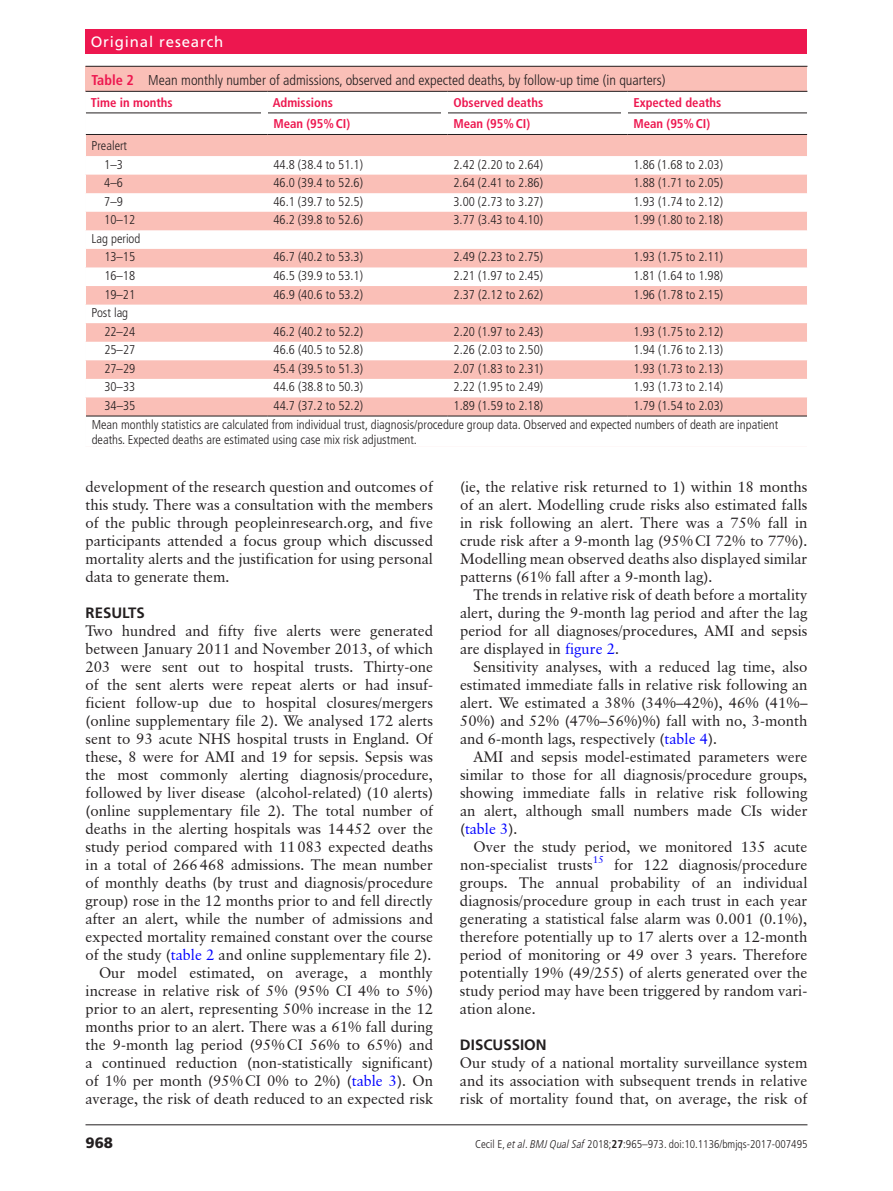
<style>
.page{position:relative;width:893px;height:1191px;background:#fff}
.page>*{position:absolute;margin:0;border:0;box-sizing:border-box;transform-origin:0 0}
.t1{font:15px/18px "Classical Garamond BT";color:#231f20;text-align:justify}
.t2{font:700 15px "Frutiger LT Std";color:#231f20}
.t3{font:15px "Frutiger LT Std";letter-spacing:.055em;color:#fff}
.t4{font:900 15px "Frutiger LT Std";color:#231f20}
.t5{font:300 condensed 14.25px "Frutiger LT Pro";color:#231f20}
.t6{font:300 condensed 12.75px/18.6px "Frutiger LT Pro";color:#231f20}
.t7{font:700 condensed 12.75px "Frutiger LT Pro";color:#ed174f}
.t8{font:300 condensed 11.25px "Frutiger LT Pro";color:#231f20}
.t9{font:9.9px "Classical Garamond BT";color:#00f}
.s1{font-weight:700;color:#ed174f}
.s2{color:#00f}
.s3{font-style:italic}
.s4{font-weight:700}
</style>
<div class="page">
<hr style="left:86px;top:1124px;width:721px;height:1px;background:#231f20">
<div style="left:86px;top:30px;width:721px;height:24px;background:#ed174f"></div>
<div style="left:86px;top:66px;width:721px;height:381px;background:#fabfb7"></div>
<hr style="left:86px;top:66px;width:721px;height:1px;background:#231f20">
<div style="left:86px;top:92px;width:721px;height:355px;background:#fff"></div>
<svg style="left:86px;top:135px;width:721px;height:281px"></svg>
<svg style="left:86px;top:156px;width:721px;height:241px;fill:#fff"></svg>
<hr style="left:85px;top:91px;width:182px;height:1px;background:#231f20">
<hr style="left:267px;top:91px;width:180px;height:1px;background:#231f20">
<hr style="left:447px;top:91px;width:180px;height:1px;background:#231f20">
<hr style="left:627px;top:91px;width:181px;height:1px;background:#231f20">
<hr style="left:86px;top:113px;width:181px;height:1px;background:#231f20">
<hr style="left:86px;top:134px;width:181px;height:1px;background:#231f20">
<hr style="left:267px;top:113px;width:180px;height:1px;background:#231f20">
<hr style="left:267px;top:134px;width:180px;height:1px;background:#231f20">
<hr style="left:447px;top:113px;width:180px;height:1px;background:#231f20">
<hr style="left:447px;top:134px;width:180px;height:1px;background:#231f20">
<hr style="left:627px;top:113px;width:180px;height:1px;background:#231f20">
<hr style="left:627px;top:134px;width:180px;height:1px;background:#231f20">
<hr style="left:86px;top:416px;width:181px;height:1px;background:#231f20">
<hr style="left:267px;top:416px;width:180px;height:1px;background:#231f20">
<hr style="left:447px;top:416px;width:180px;height:1px;background:#231f20">
<hr style="left:627px;top:416px;width:180px;height:1px;background:#231f20">
<svg style="left:261px;top:111px;width:6px;height:4px"></svg>
<svg style="left:441px;top:111px;width:6px;height:4px"></svg>
<svg style="left:621px;top:111px;width:6px;height:4px"></svg>
<p class="t3" style="left:91px;top:33px;width:134px">Original research</p>
<p class="t5" style="left:92px;top:72px;width:575px"><span class="s1">Table 2</span> Mean monthly number of admissions, observed and expected deaths, by follow-up time (in quarters)</p>
<p class="t7" style="left:91px;top:95px;width:83px">Time in months</p>
<p class="t7" style="left:273px;top:95px;width:62px">Admissions</p>
<p class="t7" style="left:453px;top:95px;width:91px">Observed deaths</p>
<p class="t7" style="left:633px;top:95px;width:89px">Expected deaths</p>
<p class="t7" style="left:273px;top:116px;width:78px">Mean (95%CI)</p>
<p class="t7" style="left:453px;top:116px;width:78px">Mean (95%CI)</p>
<p class="t7" style="left:633px;top:116px;width:78px">Mean (95%CI)</p>
<p class="t6" style="left:104px;top:136px;width:24px;text-indent:-13px">Prealert<br>1–3</p>
<p class="t6" style="left:273px;top:155px;width:91px">44.8 (38.4 to 51.1)</p>
<p class="t6" style="left:453px;top:155px;width:91px">2.42 (2.20 to 2.64)</p>
<p class="t6" style="left:633px;top:155px;width:91px">1.86 (1.68 to 2.03)</p>
<p class="t6" style="left:104px;top:174px;width:20px">4–6</p>
<p class="t6" style="left:273px;top:174px;width:91px">46.0 (39.4 to 52.6)</p>
<p class="t6" style="left:453px;top:174px;width:91px">2.64 (2.41 to 2.86)</p>
<p class="t6" style="left:633px;top:174px;width:91px">1.88 (1.71 to 2.05)</p>
<p class="t6" style="left:104px;top:192px;width:20px">7–9</p>
<p class="t6" style="left:273px;top:192px;width:91px">46.1 (39.7 to 52.5)</p>
<p class="t6" style="left:453px;top:192px;width:91px">3.00 (2.73 to 3.27)</p>
<p class="t6" style="left:633px;top:192px;width:91px">1.93 (1.74 to 2.12)</p>
<p class="t6" style="left:104px;top:211px;width:32px">10–12</p>
<p class="t6" style="left:273px;top:211px;width:91px">46.2 (39.8 to 52.6)</p>
<p class="t6" style="left:453px;top:211px;width:91px">3.77 (3.43 to 4.10)</p>
<p class="t6" style="left:633px;top:211px;width:91px">1.99 (1.80 to 2.18)</p>
<p class="t6" style="left:92px;top:229px;width:50px;text-align:center">Lag period<br>13–15</p>
<p class="t6" style="left:273px;top:248px;width:91px">46.7 (40.2 to 53.3)</p>
<p class="t6" style="left:453px;top:248px;width:91px">2.49 (2.23 to 2.75)</p>
<p class="t6" style="left:634px;top:248px;width:91px">1.93 (1.75 to 2.11)</p>
<p class="t6" style="left:104px;top:266px;width:32px">16–18</p>
<p class="t6" style="left:274px;top:266px;width:91px">46.5 (39.9 to 53.1)</p>
<p class="t6" style="left:454px;top:266px;width:91px">2.21 (1.97 to 2.45)</p>
<p class="t6" style="left:634px;top:266px;width:91px">1.81 (1.64 to 1.98)</p>
<p class="t6" style="left:104px;top:285px;width:32px">19–21</p>
<p class="t6" style="left:274px;top:285px;width:91px">46.9 (40.6 to 53.2)</p>
<p class="t6" style="left:454px;top:285px;width:91px">2.37 (2.12 to 2.62)</p>
<p class="t6" style="left:634px;top:285px;width:91px">1.96 (1.78 to 2.15)</p>
<p class="t6" style="left:104px;top:304px;width:32px;text-indent:-13px">Post lag<br>22–24</p>
<p class="t6" style="left:274px;top:322px;width:91px">46.2 (40.2 to 52.2)</p>
<p class="t6" style="left:454px;top:322px;width:91px">2.20 (1.97 to 2.43)</p>
<p class="t6" style="left:634px;top:322px;width:91px">1.93 (1.75 to 2.12)</p>
<p class="t6" style="left:104px;top:341px;width:32px">25–27</p>
<p class="t6" style="left:274px;top:341px;width:91px">46.6 (40.5 to 52.8)</p>
<p class="t6" style="left:454px;top:341px;width:91px">2.26 (2.03 to 2.50)</p>
<p class="t6" style="left:634px;top:341px;width:91px">1.94 (1.76 to 2.13)</p>
<p class="t6" style="left:104px;top:359px;width:32px">27–29</p>
<p class="t6" style="left:274px;top:359px;width:91px">45.4 (39.5 to 51.3)</p>
<p class="t6" style="left:454px;top:359px;width:91px">2.07 (1.83 to 2.31)</p>
<p class="t6" style="left:634px;top:359px;width:91px">1.93 (1.73 to 2.13)</p>
<p class="t6" style="left:104px;top:378px;width:32px">30–33</p>
<p class="t6" style="left:274px;top:378px;width:91px">44.6 (38.8 to 50.3)</p>
<p class="t6" style="left:454px;top:378px;width:91px">2.22 (1.95 to 2.49)</p>
<p class="t6" style="left:634px;top:378px;width:91px">1.93 (1.73 to 2.14)</p>
<p class="t6" style="left:104px;top:396px;width:32px">34–35</p>
<p class="t6" style="left:274px;top:396px;width:91px">44.7 (37.2 to 52.2)</p>
<p class="t6" style="left:454px;top:396px;width:91px">1.89 (1.59 to 2.18)</p>
<p class="t6" style="left:92px;top:396px;width:688px;text-indent:542px">1.79 (1.54 to 2.03)<br>Mean monthly statistics are calculated from individual trust, diagnosis/procedure group data. Observed and expected numbers of death are inpatient</p>
<p class="t6" style="left:92px;top:430px;width:327px">deaths. Expected deaths are estimated using case mix risk adjustment.</p>
<p class="t1" style="left:86px;top:477px;width:349px">development of the research question and outcomes of this study. There was a consultation with the members of the public through peopleinresearch.org, and five participants attended a focus group which discussed mortality alerts and the justification for using personal data to generate them.</p>
<p class="t2" style="left:86px;top:604px;width:61px">RESULTS</p>
<p class="t1" style="left:86px;top:621px;width:349px;text-align:right">Two hundred and fifty five alerts were generated between January 2011 and November 2013, of which 203 were sent out to hospital trusts. Thirty-one of the sent alerts were repeat alerts or had insuf&shy;ficient follow-up due to hospital closures/mergers (online supplementary file 2). We analysed 172 alerts sent to 93 acute NHS hospital trusts in England. Of these, 8 were for AMI and 19 for sepsis. Sepsis was the most commonly alerting diagnosis/procedure, followed by liver disease (alcohol-related) (10 alerts) (online supplementary file 2). The total number of deaths in the alerting hospitals was 14452 over the study period compared with 11083 expected deaths in a total of 266468 admissions. The mean number of monthly deaths (by trust and diagnosis/procedure group) rose in the 12 months prior to and fell directly after an alert, while the number of admissions and expected mortality remained constant over the course of the study (<span class="s2">table 2</span> and online supplementary file 2).<br>Our model estimated, on average, a monthly increase in relative risk of 5% (95% CI 4% to 5%) prior to an alert, representing 50% increase in the 12 months prior to an alert. There was a 61% fall during the 9-month lag period (95%CI 56% to 65%) and a continued reduction (non-statistically significant) of 1% per month (95%CI 0% to 2%) (<span class="s2">table 3</span>). On average, the risk of death reduced to an expected risk</p>
<p class="t1" style="left:460px;top:477px;width:349px">(ie, the relative risk returned to 1) within 18 months of an alert. Modelling crude risks also estimated falls in risk following an alert. There was a 75% fall in crude risk after a 9-month lag (95%CI 72% to 77%).<br>Modelling mean observed deaths also displayed similar patterns (61% fall after a 9-month lag).</p>
<p class="t1" style="left:460px;top:585px;width:349px;text-indent:14px">The trends in relative risk of death before a mortality alert, during the 9-month lag period and after the lag period for all diagnoses/procedures, AMI and sepsis are displayed in <span class="s2">figure 2</span>.</p>
<p class="t1" style="left:460px;top:657px;width:349px;text-indent:14px">Sensitivity analyses, with a reduced lag time, also estimated immediate falls in relative risk following an alert. We estimated a 38% (34%–42%), 46% (41%– 50%) and 52% (47%–56%)%) fall with no, 3-month and 6-month lags, respectively (<span class="s2">table 4</span>).</p>
<p class="t1" style="left:460px;top:747px;width:349px;text-indent:14px">AMI and sepsis model-estimated parameters were similar to those for all diagnosis/procedure groups, showing immediate falls in relative risk following an alert, although small numbers made CIs wider (<span class="s2">table 3</span>).</p>
<p class="t1" style="left:460px;top:837px;width:349px;text-indent:14px">Over the study period, we monitored 135 acute non-specialist trusts</p>
<p class="t9" style="left:593px;top:853px;width:13px">15</p>
<p class="t1" style="left:460px;top:855px;width:349px;text-indent:154px">for 122 diagnosis/procedure groups. The annual probability of an individual diagnosis/procedure group in each trust in each year generating a statistical false alarm was 0.001 (0.1%), therefore potentially up to 17 alerts over a 12-month period of monitoring or 49 over 3 years. Therefore potentially 19% (49/255) of alerts generated over the study period may have been triggered by random vari&shy;ation alone.</p>
<p class="t2" style="left:460px;top:1036px;width:88px">DISCUSSION</p>
<p class="t1" style="left:460px;top:1053px;width:349px">Our study of a national mortality surveillance system and its association with subsequent trends in relative risk of mortality found that, on average, the risk of</p>
<p class="t4" style="left:86px;top:1133px;width:29px">968</p>
<p class="t8" style="left:475px;top:1137px;width:334px">Cecil E, <span class="s3">et al</span>. <span class="s3">BMJ Qual Saf</span> 2018;<span class="s4">27</span>:965–973. doi:10.1136/bmjqs-2017-007495</p>
</div>
